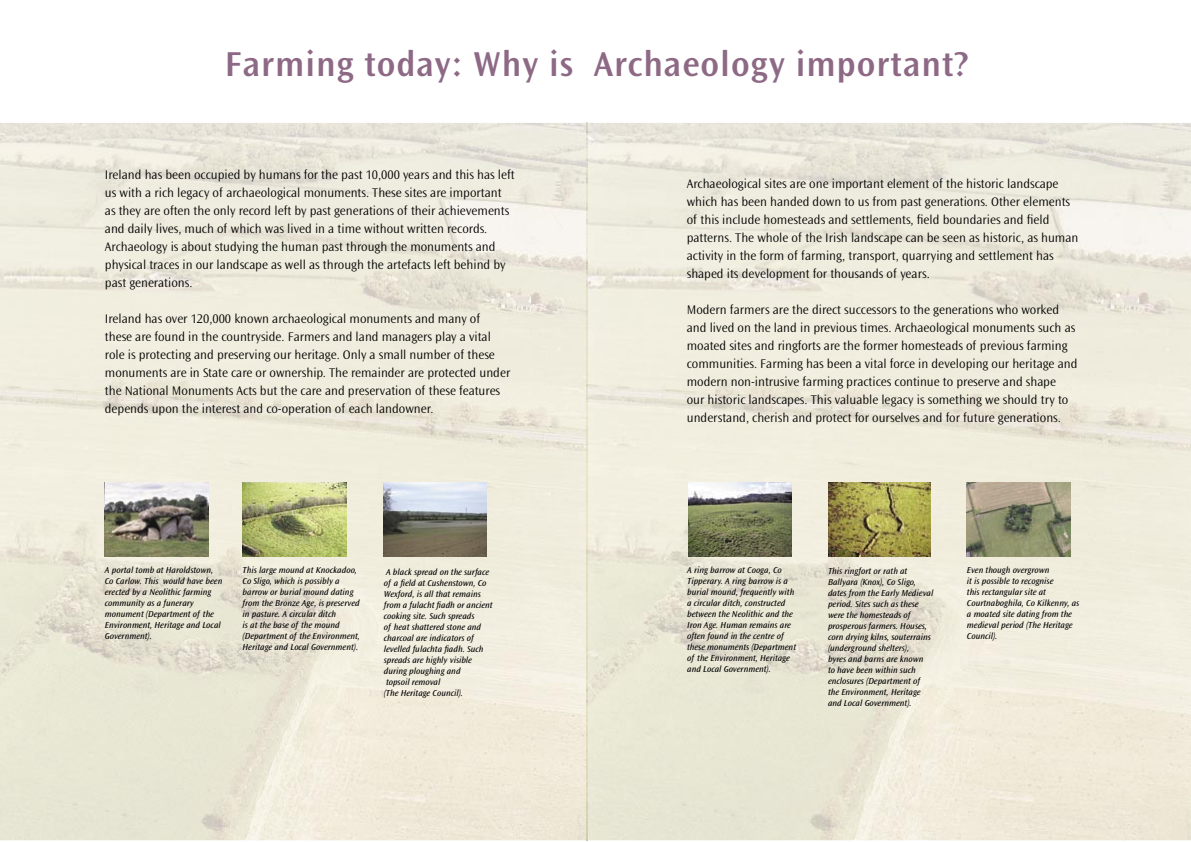
<style>
.page{position:relative;width:1191px;height:842px;background:#fff}
.page>*{position:absolute;margin:0;border:0;box-sizing:border-box;transform-origin:0 0}
.t1{font:600 36px "Ocean Sans";letter-spacing:.025em;color:#8d6985}
.t2{font:300 13px/18px "Ocean Sans";color:#000}
.t3{font:italic 9px/11px "Ocean Sans";color:#000}
</style>
<div class="page">
<img style="left:0;top:123px;width:1191px;height:717px">
<img style="left:383px;top:483px;width:103px;height:74px">
<img style="left:828px;top:483px;width:103px;height:74px">
<img style="left:243px;top:483px;width:103px;height:74px">
<img style="left:105px;top:483px;width:103px;height:74px">
<img style="left:688px;top:482px;width:103px;height:74px">
<img style="left:967px;top:482px;width:103px;height:74px">
<h1 class="t1" style="left:225px;top:44px;width:745px">Farming today: Why is Archaeology important?</h1>
<p class="t2" style="left:105px;top:166px;width:411px">Ireland has been occupied by humans for the past 10,000 years and this has left us with a rich legacy of archaeological monuments. These sites are important as they are often the only record left by past generations of their achievements and daily lives, much of which was lived in a time without written records.<br>Archaeology is about studying the human past through the monuments and physical traces in our landscape as well as through the artefacts left behind by past generations.</p>
<p class="t2" style="left:105px;top:310px;width:407px">Ireland has over 120,000 known archaeological monuments and many of these are found in the countryside. Farmers and land managers play a vital role is protecting and preserving our heritage. Only a small number of these monuments are in State care or ownership. The remainder are protected under the National Monuments Acts but the care and preservation of these features depends upon the interest and co-operation of each landowner.</p>
<p class="t2" style="left:687px;top:175px;width:393px">Archaeological sites are one important element of the historic landscape which has been handed down to us from past generations. Other elements of this include homesteads and settlements, field boundaries and field patterns. The whole of the Irish landscape can be seen as historic, as human activity in the form of farming, transport, quarrying and settlement has shaped its development for thousands of years.</p>
<p class="t2" style="left:687px;top:301px;width:392px">Modern farmers are the direct successors to the generations who worked and lived on the land in previous times. Archaeological monuments such as moated sites and ringforts are the former homesteads of previous farming communities. Farming has been a vital force in developing our heritage and modern non-intrusive farming practices continue to preserve and shape<br>our historic landscapes. This valuable legacy is something we should try to understand, cherish and protect for ourselves and for future generations.</p>
<p class="t3" style="left:105px;top:565px;width:119px">A portal tomb at Haroldstown,<br>Co Carlow. This would have been erected by a Neolithic farming community as a funerary monument (Department of the<br>Environment, Heritage and Local<br>Government).</p>
<p class="t3" style="left:687px;top:564px;width:110px">A ring barrow at Cooga, Co<br>Tipperary. A ring barrow is a burial mound, frequently with a circular ditch, constructed between the Neolithic and the<br>Iron Age. Human remains are often found in the centre of these monuments (Department of the Environment, Heritage and Local Government).</p>
<p class="t3" style="left:828px;top:565px;width:107px">This ringfort or rath at<br>Ballyara (Knox), Co Sligo, dates from the Early Medieval period. Sites such as these were the homesteads of prosperous farmers. Houses, corn drying kilns, souterrains (underground shelters),<br>byres and barns are known<br>to have been within such enclosures (Department of the Environment, Heritage and Local Government).</p>
<p class="t3" style="left:967px;top:564px;width:114px">Even though overgrown<br>it is possible to recognise<br>this rectangular site at<br>Courtnaboghila, Co Kilkenny, as a moated site dating from the medieval period (The Heritage<br>Council).</p>
<p class="t3" style="left:243px;top:565px;width:119px">This large mound at Knockadoo,<br>Co Sligo, which is possibly a barrow or burial mound dating from the Bronze Age, is preserved in pasture. A circular ditch<br>is at the base of the mound (Department of the Environment,<br>Heritage and Local Government).</p>
<p class="t3" style="left:384px;top:566px;width:110px">A black spread on the surface of a field at Cushenstown, Co<br>Wexford, is all that remains from a fulacht fiadh or ancient cooking site. Such spreads<br>of heat shattered stone and charcoal are indicators of levelled fulachta fiadh. Such spreads are highly visible during ploughing and<br>topsoil removal<br>(The Heritage Council).</p>
</div>
